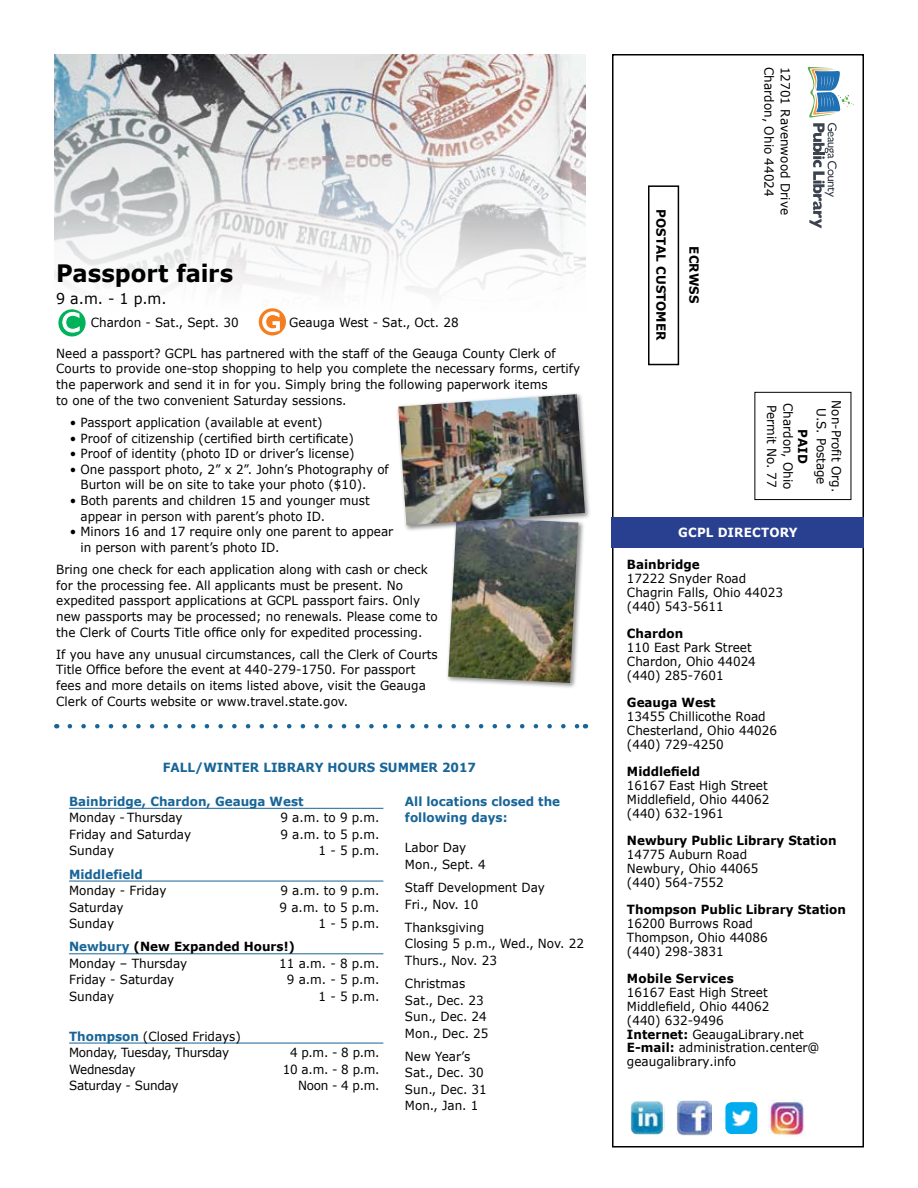
<style>
.page{position:relative;width:918px;height:1188px;background:#fff}
.page>*{position:absolute;margin:0;border:0;box-sizing:border-box;transform-origin:0 0}
.t1{font:700 24px "Verdana";color:#000;scale:.95 1}
.t2{font:15px "Verdana";color:#000;scale:.95 1}
.t3{font:12.6px/13.8px "Verdana";color:#000;scale:.95 1}
.t4{font:700 12.6px/16.5px "Verdana";color:#000;scale:.95 1}
.t5{font:700 12.6px/16.5px "Verdana";color:#186598;scale:.95 1}
.t6{font:12.6px/16.5px "Verdana";letter-spacing:-.02em;color:#000;scale:.95 1}
.t7{font:700 12.6px "Verdana";letter-spacing:.01em;color:#fff;scale:.95 1}
.s1{color:#186598}
.s2{font-weight:400}
.s3{font-weight:700;color:#186598}
.s4{font-weight:700}
</style>
<div class="page">
<div style="left:612px;top:54px;width:252px;height:1094px;border:2px solid #000"></div>
<div style="left:612px;top:517px;width:252px;height:31px;background:#294090"></div>
<div style="left:754px;top:392px;width:97px;height:108px;border:1px solid #000"></div>
<div style="left:648px;top:185px;width:31px;height:180px;border:2px solid #000"></div>
<img style="left:725px;top:1102px;width:32px;height:32px">
<img style="left:676px;top:1101px;width:36px;height:35px">
<img style="left:630px;top:1101px;width:35px;height:34px">
<hr style="left:69px;top:808px;width:314px;height:1px;background:#186598">
<hr style="left:69px;top:881px;width:314px;height:1px;background:#186598">
<hr style="left:69px;top:953px;width:314px;height:1px;background:#186598">
<hr style="left:69px;top:1043px;width:314px;height:1px;background:#186598">
<svg style="left:70px;top:724px;width:508px;height:4px"></svg>
<img style="left:768px;top:1099px;width:36px;height:37px">
<img style="left:54px;top:54px;width:531px;height:257px">
<svg style="left:58px;top:309px;width:28px;height:28px"></svg>
<svg style="left:63px;top:312px;width:16px;height:20px"></svg>
<svg style="left:259px;top:308px;width:27px;height:28px"></svg>
<svg style="left:262px;top:312px;width:18px;height:20px"></svg>
<div style="left:446px;top:514px;width:139px;height:176px;background:#000;opacity:.47"></div>
<img style="left:448px;top:532px;width:130px;height:151px">
<div style="left:396px;top:392px;width:196px;height:140px;background:#000;opacity:.47"></div>
<img style="left:398px;top:394px;width:187px;height:131px">
<svg style="left:807px;top:66px;width:47px;height:162px"></svg>
<h1 class="t1" style="left:56px;top:256px;width:188px">Passport fairs</h1>
<p class="t2" style="left:56px;top:289px;width:118px">9 a.m. - 1 p.m.</p>
<p class="t3" style="left:91px;top:315px;width:157px">Chardon - Sat., Sept. 30</p>
<p class="t3" style="left:289px;top:315px;width:180px">Geauga West - Sat., Oct. 28</p>
<p class="t3" style="left:56px;top:345px;width:553px;line-height:15.6px">Need a passport? GCPL has partnered with the staff of the Geauga County Clerk of Courts to provide one-stop shopping to help you complete the necessary forms, certify the paperwork and send it in for you. Simply bring the following paperwork items<br>to one of the two convenient Saturday sessions.</p>
<p class="t3" style="left:70px;top:415px;width:268px">• Passport application (available at event)</p>
<p class="t3" style="left:70px;top:431px;width:301px">• Proof of citizenship (certified birth certificate)</p>
<p class="t3" style="left:70px;top:447px;width:301px">• Proof of identity (photo ID or driver’s license)</p>
<p class="t3" style="left:80px;top:461px;width:326px;line-height:15.6px;text-indent:-11px">• One passport photo, 2” x 2”. John’s Photography of<br>Burton will be on site to take your photo ($10).</p>
<p class="t3" style="left:80px;top:492px;width:306px;line-height:15.6px;text-indent:-11px">• Both parents and children 15 and younger must appear in person with parent’s photo ID.</p>
<p class="t3" style="left:80px;top:524px;width:331px;line-height:15.6px;text-indent:-11px">• Minors 16 and 17 require only one parent to appear in person with parent’s photo ID.</p>
<p class="t3" style="left:56px;top:562px;width:403px;line-height:15.6px">Bring one check for each application along with cash or check for the processing fee. All applicants must be present. No expedited passport applications at GCPL passport fairs. Only new passports may be processed; no renewals. Please come to the Clerk of Courts Title office only for expedited processing.</p>
<p class="t3" style="left:56px;top:646px;width:403px;line-height:15.6px">If you have any unusual circumstances, call the Clerk of Courts Title Office before the event at 440-279-1750. For passport fees and more details on items listed above, visit the Geauga Clerk of Courts website or www.travel.state.gov.</p>
<p class="t5" style="left:163px;top:759px;width:331px">FALL/WINTER LIBRARY HOURS SUMMER 2017</p>
<p class="t5" style="left:69px;top:793px;width:248px">Bainbridge, Chardon, Geauga West</p>
<p class="t3" style="left:69px;top:811px;width:121px">Monday - Thursday</p>
<p class="t3" style="left:280px;top:811px;width:106px">9 a.m. to 9 p.m.</p>
<p class="t3" style="left:69px;top:827px;width:130px">Friday and Saturday</p>
<p class="t3" style="left:280px;top:827px;width:106px">9 a.m. to 5 p.m.</p>
<p class="t3" style="left:69px;top:844px;width:49px">Sunday</p>
<p class="t3" style="left:319px;top:844px;width:66px">1 - 5 p.m.</p>
<p class="t5" style="left:69px;top:865px;width:79px">Middlefield</p>
<p class="t3" style="left:69px;top:883px;width:104px">Monday - Friday</p>
<p class="t3" style="left:280px;top:883px;width:106px">9 a.m. to 9 p.m.</p>
<p class="t3" style="left:69px;top:900px;width:59px">Saturday</p>
<p class="t3" style="left:280px;top:900px;width:107px">9 a.m. to 5 p.m.</p>
<p class="t3" style="left:69px;top:916px;width:49px">Sunday</p>
<p class="t3" style="left:319px;top:916px;width:66px">1 - 5 p.m.</p>
<p class="t4" style="left:69px;top:938px;width:239px"><span class="s1">Newbury</span> (New Expanded Hours!)<br><span class="s2">Monday – Thursday</span></p>
<p class="t3" style="left:279px;top:956px;width:107px">11 a.m. - 8 p.m.</p>
<p class="t3" style="left:69px;top:973px;width:112px">Friday - Saturday</p>
<p class="t3" style="left:287px;top:973px;width:99px">9 a.m. - 5 p.m.</p>
<p class="t3" style="left:69px;top:989px;width:49px">Sunday</p>
<p class="t3" style="left:319px;top:989px;width:66px">1 - 5 p.m.</p>
<p class="t6" style="left:69px;top:1028px;width:182px"><span class="s3">Thompson</span> (Closed Fridays)<br>Monday, Tuesday, Thursday</p>
<p class="t3" style="left:290px;top:1045px;width:96px">4 p.m. - 8 p.m.</p>
<p class="t6" style="left:69px;top:1061px;width:72px">Wednesday</p>
<p class="t3" style="left:283px;top:1062px;width:103px">10 a.m. - 8 p.m.</p>
<p class="t6" style="left:69px;top:1077px;width:117px">Saturday - Sunday</p>
<p class="t3" style="left:298px;top:1078px;width:87px">Noon - 4 p.m.</p>
<p class="t5" style="left:405px;top:793px;width:165px">All locations closed the following days:</p>
<p class="t3" style="left:405px;top:839px;width:87px;line-height:16.5px">Labor Day<br>Mon., Sept. 4</p>
<p class="t3" style="left:405px;top:879px;width:149px;line-height:16.5px">Staff Development Day<br>Fri., Nov. 10</p>
<p class="t3" style="left:405px;top:919px;width:190px;line-height:16.5px">Thanksgiving<br>Closing 5 p.m., Wed., Nov. 22<br>Thurs., Nov. 23</p>
<p class="t3" style="left:405px;top:975px;width:89px;line-height:16.5px">Christmas<br>Sat., Dec. 23<br>Sun., Dec. 24<br>Mon., Dec. 25</p>
<p class="t3" style="left:405px;top:1048px;width:88px;line-height:16.5px">New Year’s<br>Sat., Dec. 30<br>Sun., Dec. 31<br>Mon., Jan. 1</p>
<p class="t4" style="left:669px;top:209px;width:139px;rotate:90deg">POSTAL CUSTOMER</p>
<p class="t4" style="left:702px;top:246px;width:61px;rotate:90deg">ECRWSS</p>
<p class="t3" style="left:776px;top:67px;width:138px;rotate:90deg">Chardon, Ohio 44024</p>
<p class="t3" style="left:792px;top:67px;width:157px;rotate:90deg">12701 Ravenwood Drive</p>
<p class="t3" style="left:844px;top:400px;width:98px;line-height:15px;text-align:center;rotate:90deg">Non-Profit Org.<br>U.S. Postage</p>
<p class="t3" style="left:779px;top:405px;width:89px;rotate:90deg">Permit No. 77</p>
<p class="t3" style="left:795px;top:403px;width:93px;rotate:90deg">Chardon, Ohio</p>
<p class="t4" style="left:811px;top:429px;width:38px;rotate:90deg">PAID</p>
<p class="t7" style="left:678px;top:524px;width:127px">GCPL DIRECTORY</p>
<p class="t4" style="left:627px;top:556px;width:78px">Bainbridge</p>
<p class="t3" style="left:627px;top:572px;width:166px">17222 Snyder Road<br>Chagrin Falls, Ohio 44023 (440) 543-5611</p>
<p class="t4" style="left:627px;top:625px;width:61px">Chardon</p>
<p class="t3" style="left:627px;top:641px;width:137px">110 East Park Street<br>Chardon, Ohio 44024 (440) 285-7601</p>
<p class="t4" style="left:627px;top:694px;width:95px">Geauga West</p>
<p class="t3" style="left:627px;top:710px;width:160px">13455 Chillicothe Road<br>Chesterland, Ohio 44026 (440) 729-4250</p>
<p class="t4" style="left:627px;top:763px;width:79px">Middlefield</p>
<p class="t3" style="left:627px;top:779px;width:151px">16167 East High Street<br>Middlefield, Ohio 44062 (440) 632-1961</p>
<p class="t4" style="left:627px;top:832px;width:222px">Newbury Public Library Station</p>
<p class="t3" style="left:627px;top:848px;width:140px">14775 Auburn Road<br>Newbury, Ohio 44065 (440) 564-7552</p>
<p class="t4" style="left:627px;top:901px;width:232px">Thompson Public Library Station</p>
<p class="t3" style="left:627px;top:917px;width:150px">16200 Burrows Road<br>Thompson, Ohio 44086 (440) 298-3831</p>
<p class="t4" style="left:627px;top:970px;width:114px">Mobile Services</p>
<p class="t3" style="left:627px;top:986px;width:204px">16167 East High Street<br>Middlefield, Ohio 44062<br>(440) 632-9496<br><span class="s4">Internet:</span> GeaugaLibrary.net<br><span class="s4">E-mail:</span> administration.center@ geaugalibrary.info</p>
</div>
